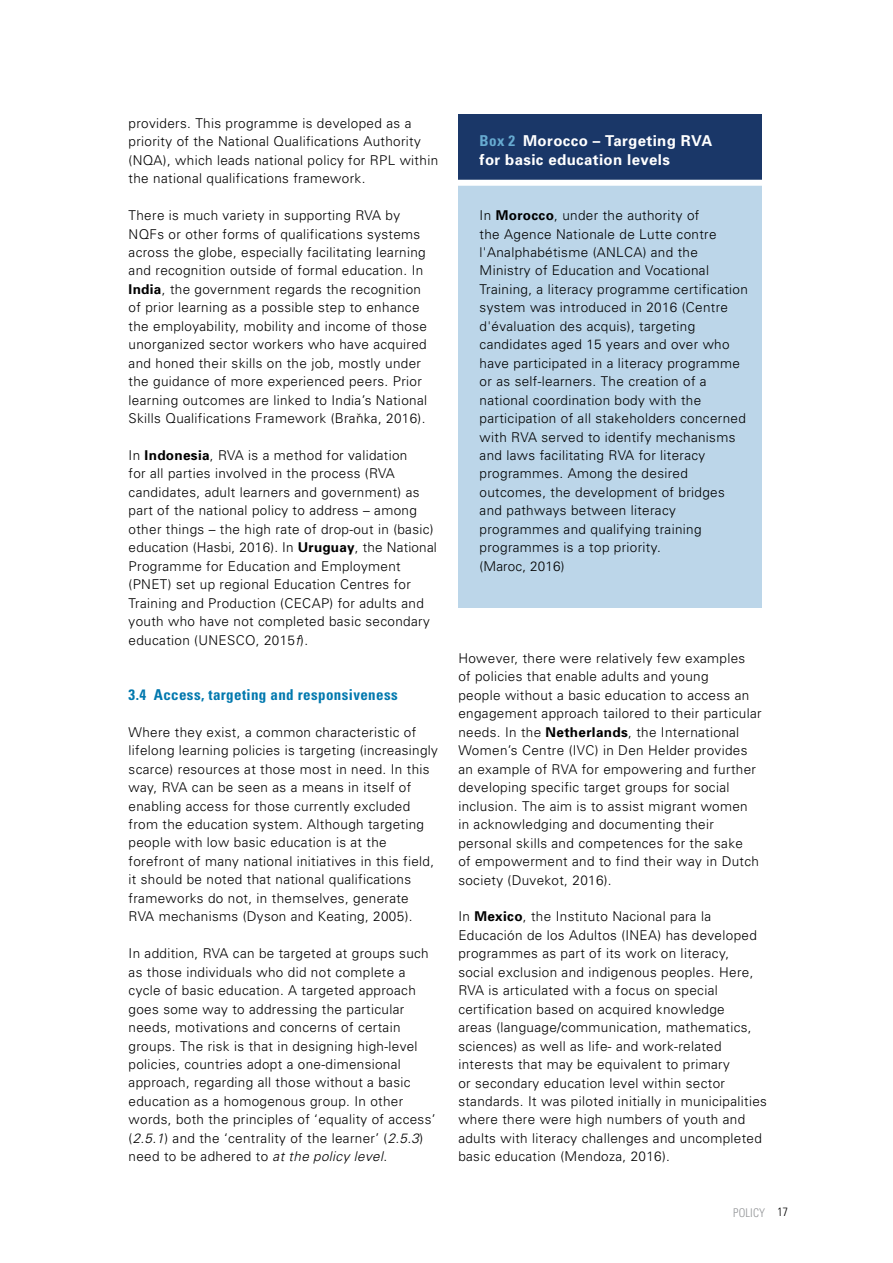
<style>
.page{position:relative;width:893px;height:1263px;background:#fff}
.page>*{position:absolute;margin:0;border:0;box-sizing:border-box;transform-origin:0 0}
.t1{font:700 15px/18.5px "Univers";letter-spacing:.025em;color:#fff}
.t2{font:700 condensed 15px "Univers";letter-spacing:.025em;color:#0078ae}
.t3{font:300 13.5px/18.5px "Univers";letter-spacing:.025em;color:#000}
.t4{font:300 condensed 12px "Univers";letter-spacing:.01em;color:#939598}
.t5{font:300 condensed 12px "Univers";color:#000}
.s1{font-weight:700}
.s2{font-style:italic}
.s3{font-stretch:condensed;color:#67abd1}
</style>
<div class="page">
<div style="left:458px;top:115px;width:304px;height:493px;background:#bcd6e9"></div>
<div style="left:458px;top:115px;width:304px;height:69px;background:#1a3768"></div>
<div style="left:455px;top:180px;width:310px;height:6px;background:#fff"></div>
<p class="t3" style="left:129px;top:113px;width:311px">providers. This programme is developed as a priority of the National Qualifications Authority (NQA), which leads national policy for RPL within the national qualifications framework.</p>
<p class="t3" style="left:129px;top:206px;width:300px">There is much variety in supporting RVA by NQFs or other forms of qualifications systems across the globe, especially facilitating learning and recognition outside of formal education. In <span class="s1">India</span>, the government regards the recognition of prior learning as a possible step to enhance the employability, mobility and income of those unorganized sector workers who have acquired and honed their skills on the job, mostly under the guidance of more experienced peers. Prior learning outcomes are linked to India’s National Skills Qualifications Framework (Branka, 2016).</p>
<p class="t3" style="left:129px;top:446px;width:310px">In <span class="s1">Indonesia</span>, RVA is a method for validation<br>for all parties involved in the process (RVA candidates, adult learners and government) as part of the national policy to address – among other things – the high rate of drop-out in (basic) education (Hasbi, 2016). In <span class="s1">Uruguay</span>, the National Programme for Education and Employment (PNET) set up regional Education Centres for Training and Production (CECAP) for adults and youth who have not completed basic secondary education (UNESCO, 2015<span class="s2">f</span>).</p>
<p class="t3" style="left:357px;top:409px;width:5px">ˇ</p>
<p class="t2" style="left:129px;top:685px;width:271px">3.4 Access, targeting and responsiveness</p>
<p class="t3" style="left:129px;top:722px;width:311px">Where they exist, a common characteristic of lifelong learning policies is targeting (increasingly scarce) resources at those most in need. In this way, RVA can be seen as a means in itself of enabling access for those currently excluded from the education system. Although targeting people with low basic education is at the forefront of many national initiatives in this field, it should be noted that national qualifications frameworks do not, in themselves, generate<br>RVA mechanisms (Dyson and Keating, 2005).</p>
<p class="t3" style="left:129px;top:944px;width:308px">In addition, RVA can be targeted at groups such as those individuals who did not complete a cycle of basic education. A targeted approach goes some way to addressing the particular needs, motivations and concerns of certain groups. The risk is that in designing high-level policies, countries adopt a one-dimensional approach, regarding all those without a basic education as a homogenous group. In other words, both the principles of ‘equality of access’ (<span class="s2">2.5.1</span>) and the ‘centrality of the learner’ (<span class="s2">2.5.3</span>) need to be adhered to <span class="s2">at the policy level</span>.</p>
<p class="t1" style="left:480px;top:131px;width:234px"><span class="s3">Box 2</span> Morocco – Targeting RVA for basic education levels</p>
<p class="t3" style="left:480px;top:206px;width:270px">In <span class="s1">Morocco</span>, under the authority of<br>the Agence Nationale de Lutte contre l'Analphabétisme (ANLCA) and the Ministry of Education and Vocational Training, a literacy programme certification system was introduced in 2016 (Centre d'évaluation des acquis), targeting candidates aged 15 years and over who have participated in a literacy programme or as self-learners. The creation of a national coordination body with the participation of all stakeholders concerned with RVA served to identify mechanisms and laws facilitating RVA for literacy programmes. Among the desired outcomes, the development of bridges and pathways between literacy programmes and qualifying training programmes is a top priority.<br>(Maroc, 2016)</p>
<p class="t3" style="left:458px;top:649px;width:305px">However, there were relatively few examples<br>of policies that enable adults and young<br>people without a basic education to access an engagement approach tailored to their particular needs. In the <span class="s1">Netherlands</span>, the International Women’s Centre (IVC) in Den Helder provides an example of RVA for empowering and further developing specific target groups for social inclusion. The aim is to assist migrant women in acknowledging and documenting their personal skills and competences for the sake<br>of empowerment and to find their way in Dutch society (Duvekot, 2016).</p>
<p class="t3" style="left:458px;top:907px;width:310px">In <span class="s1">Mexico</span>, the Instituto Nacional para la Educación de los Adultos (INEA) has developed programmes as part of its work on literacy, social exclusion and indigenous peoples. Here, RVA is articulated with a focus on special certification based on acquired knowledge<br>areas (language/communication, mathematics, sciences) as well as life- and work-related interests that may be equivalent to primary<br>or secondary education level within sector standards. It was piloted initially in municipalities where there were high numbers of youth and adults with literacy challenges and uncompleted basic education (Mendoza, 2016).</p>
<p class="t4" style="left:733px;top:1205px;width:33px">POLICY</p>
<p class="t5" style="left:777px;top:1205px;width:12px">17</p>
</div>
